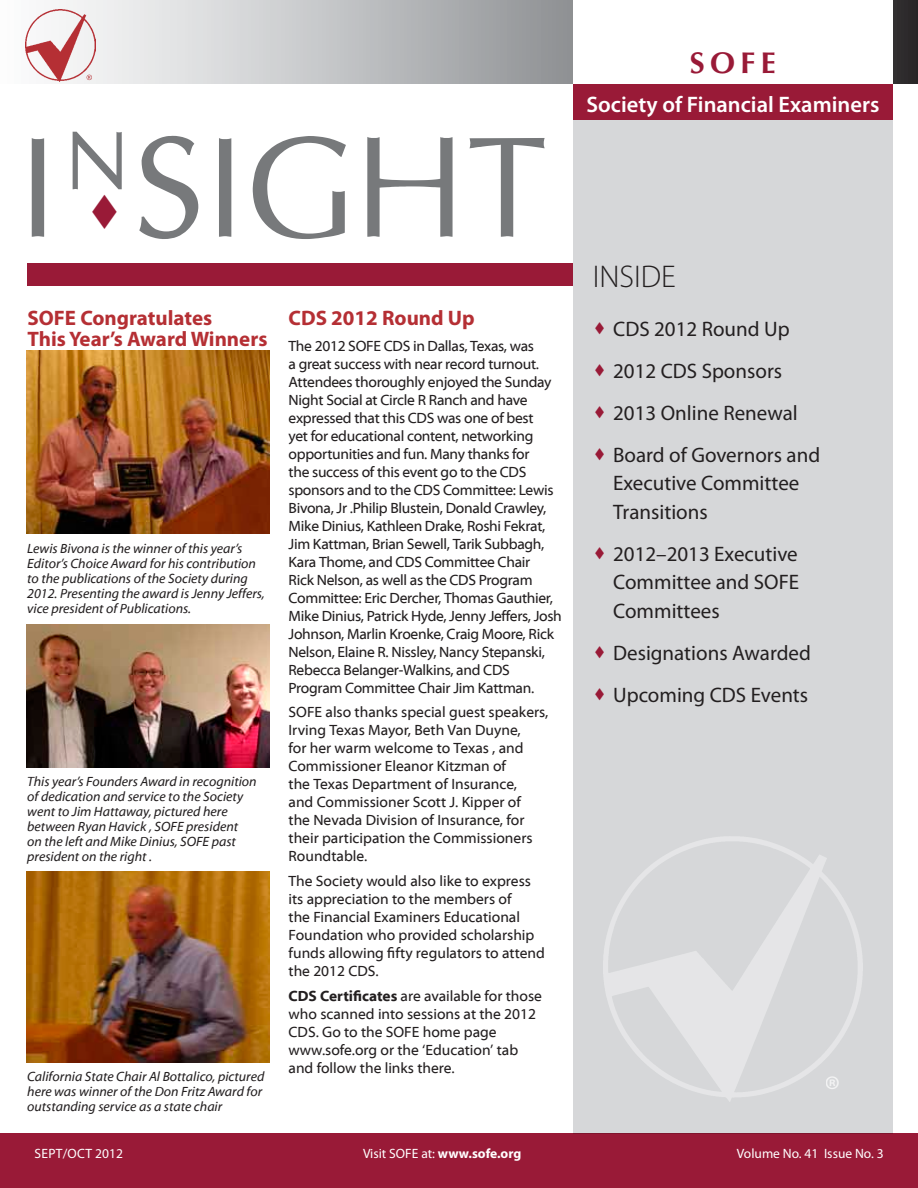
<style>
.page{position:relative;width:918px;height:1188px;background:#fff}
.page>*{position:absolute;margin:0;border:0;box-sizing:border-box;transform-origin:0 0}
.t1{font:142.5px "Optima";color:#77797b}
.t2{font:39px "Myriad Pro";color:#fff}
.t3{font:300 31.5px "Myriad Pro";color:#231f20}
.t4{font:700 30px "Optima LT Std";color:#991a37}
.t5{font:600 22.5px "Myriad Pro";color:#fff}
.t6{font:21px/42px "Myriad Pro";color:#231f20}
.t7{font:700 21px/21px "Myriad Pro";color:#b52f34}
.t8{font:15px/18px "Myriad Web Pro";letter-spacing:-.02em;color:#231f20}
.t9{font:15px/18px "Myriad Web Pro";color:#231f20}
.t10{font:italic 13.5px/15px "Myriad Web Pro";color:#231f20}
.t11{font:13.5px "Myriad Pro";color:#fff}
.t12{font:13.5px "Myriad Pro";letter-spacing:.02em;color:#fff}
.s1{color:#991a37}
.s2{font-weight:700}
</style>
<div class="page">
<svg style="left:25px;top:0;width:893px;height:84px;background:#bbbdbe"></svg>
<img style="left:26px;top:10px;width:70px;height:71px">
<svg style="left:87px;top:75px;width:5px;height:5px"></svg>
<div style="left:0;top:1134px;width:918px;height:54px;background:#991a37"></div>
<img style="left:27px;top:872px;width:242px;height:190px">
<div style="left:27px;top:264px;width:546px;height:22px;background:#991a37"></div>
<div style="left:573px;top:115px;width:320px;height:1019px;background:#d6d7d9"></div>
<div style="left:573px;top:84px;width:320px;height:36px;background:#991a37"></div>
<div style="left:573px;top:0;width:320px;height:84px;background:#fff"></div>
<img style="left:603px;top:837px;width:259px;height:264px">
<img style="left:27px;top:625px;width:242px;height:142px">
<img style="left:27px;top:351px;width:242px;height:182px">
<h1 class="t1" style="left:18px;top:101px;width:113px">I<sup>N</sup></h1>
<h1 class="t1" style="left:89px;top:101px;width:460px"><span class="s1">▼</span> SIGHT</h1>
<h3 class="t7" style="left:27px;top:307px;width:242px">SOFE Congratulates<br>This Year’s Award Winners</h3>
<p class="t10" style="left:27px;top:542px;width:239px">Lewis Bivona is the winner of this year’s Editor’s Choice Award for his contribution to the publications of the Society during 2012. Presenting the award is Jenny Jeffers, vice president of Publications.</p>
<p class="t10" style="left:27px;top:775px;width:231px">This year’s Founders Award in recognition of dedication and service to the Society went to Jim Hattaway, pictured here between Ryan Havick , SOFE president<br>on the left and Mike Dinius, SOFE past president on the right .</p>
<p class="t10" style="left:27px;top:1070px;width:239px">California State Chair Al Bottalico, pictured here was winner of the Don Fritz Award for outstanding service as a state chair</p>
<h3 class="t7" style="left:289px;top:306px;width:188px">CDS 2012 Round Up</h3>
<p class="t8" style="left:289px;top:337px;width:275px">The 2012 SOFE CDS in Dallas, Texas, was<br>a great success with near record turnout.<br>Attendees thoroughly enjoyed the Sunday Night Social at Circle R Ranch and have expressed that this CDS was one of best<br>yet for educational content, networking opportunities and fun. Many thanks for<br>the success of this event go to the CDS sponsors and to the CDS Committee: Lewis Bivona, Jr .Philip Blustein, Donald Crawley, Mike Dinius, Kathleen Drake, Roshi Fekrat, Jim Kattman, Brian Sewell, Tarik Subbagh, Kara Thome, and CDS Committee Chair<br>Rick Nelson, as well as the CDS Program Committee: Eric Dercher, Thomas Gauthier, Mike Dinius, Patrick Hyde, Jenny Jeffers, Josh Johnson, Marlin Kroenke, Craig Moore, Rick Nelson, Elaine R. Nissley, Nancy Stepanski, Rebecca Belanger-Walkins, and CDS Program Committee Chair Jim Kattman.</p>
<p class="t9" style="left:289px;top:704px;width:261px">SOFE also thanks special guest speakers, Irving Texas Mayor, Beth Van Duyne,<br>for her warm welcome to Texas , and Commissioner Eleanor Kitzman of<br>the Texas Department of Insurance,<br>and Commissioner Scott J. Kipper of<br>the Nevada Division of Insurance, for their participation the Commissioners Roundtable.</p>
<p class="t9" style="left:289px;top:872px;width:258px">The Society would also like to express its appreciation to the members of<br>the Financial Examiners Educational Foundation who provided scholarship funds allowing fifty regulators to attend the 2012 CDS.</p>
<p class="t9" style="left:289px;top:987px;width:255px"><span class="s2">CDS Certificates</span> are available for those who scanned into sessions at the 2012<br>CDS. Go to the SOFE home page www.sofe.org or the ‘Education’ tab and follow the links there.</p>
<h3 class="t4" style="left:690px;top:46px;width:88px">SOFE</h3>
<h3 class="t5" style="left:586px;top:90px;width:294px">Society of Financial Examiners</h3>
<h3 class="t3" style="left:593px;top:258px;width:85px">INSIDE</h3>
<h3 class="t6" style="left:613px;top:308px;width:209px">CDS 2012 Round Up<br>2012 CDS Sponsors<br>2013 Online Renewal<br>Board of Governors and</h3>
<h3 class="t6" style="left:613px;top:469px;width:188px;line-height:28.5px">Executive Committee<br>Transitions</h3>
<h3 class="t6" style="left:613px;top:539px;width:188px;line-height:28.5px;text-align:justify">2012–2013 Executive Committee and SOFE Committees</h3>
<h3 class="t6" style="left:613px;top:632px;width:199px">Designations Awarded<br>Upcoming CDS Events</h3>
<h2 class="t2" style="left:825px;top:1066px;width:18px">®</h2>
<p class="t12" style="left:35px;top:1145px;width:90px">SEPT/OCT 2012</p>
<p class="t11" style="left:363px;top:1145px;width:160px">Visit SOFE at: <span class="s2">www.sofe.org</span></p>
<p class="t11" style="left:737px;top:1145px;width:148px">Volume No. 41 Issue No. 3</p>
</div>
